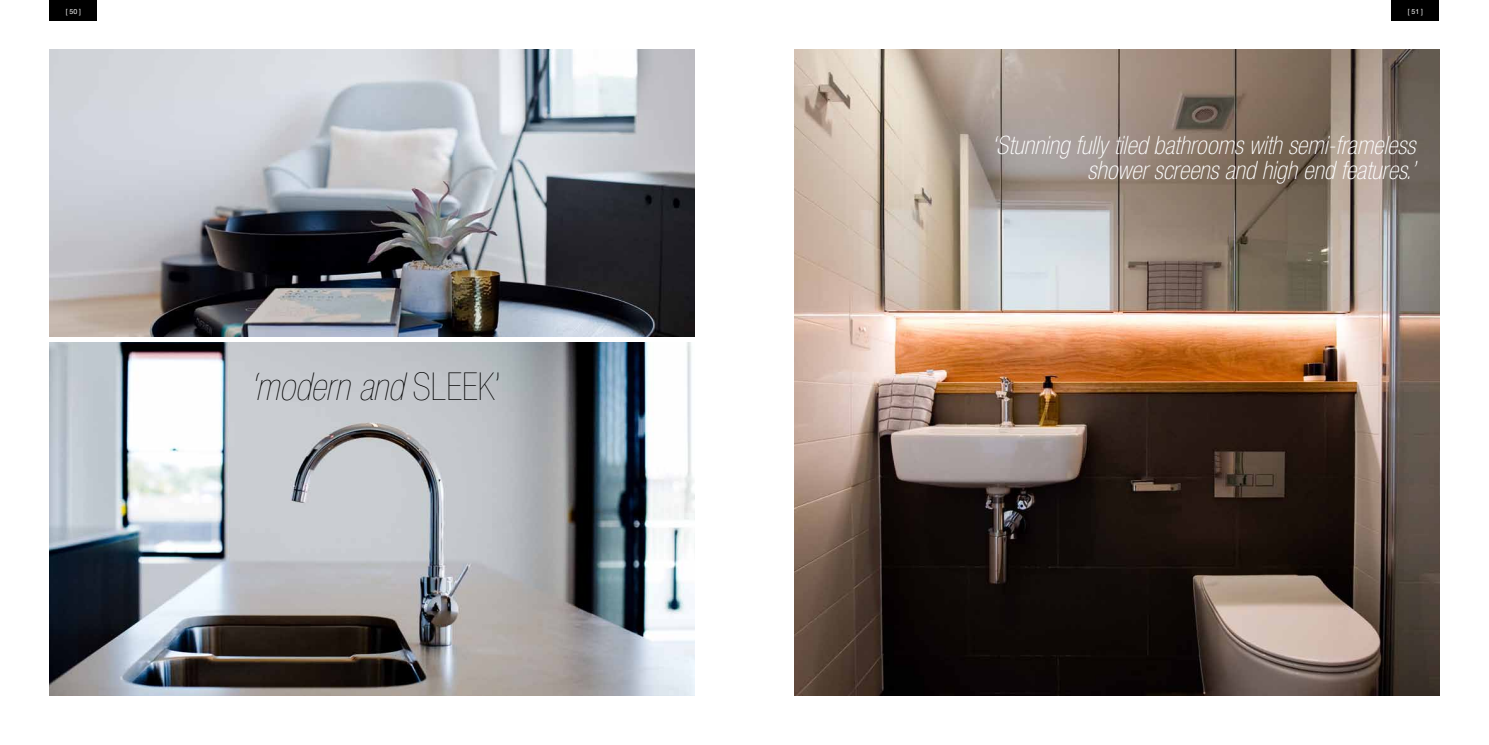
<style>
.page{position:relative;width:1489px;height:745px;background:#fff}
.page>*{position:absolute;margin:0;border:0;box-sizing:border-box;transform-origin:0 0}
.t1{font:italic 200 condensed 38.5px "Helvetica Neue LT Std";color:#000}
.t2{font:italic 100 condensed 25.38px/25.4px "Helvetica Neue LT Std";color:#fff;text-align:right}
.t3{font:7px "Helvetica Neue LT Std";color:#fff}
.s1{font-style:normal}
</style>
<div class="page">
<div style="left:50px;top:0;width:47px;height:20px;background:#000"></div>
<div style="left:1391px;top:0;width:48px;height:20px;background:#000"></div>
<img style="left:50px;top:50px;width:644px;height:286px">
<img style="left:50px;top:342px;width:644px;height:352px">
<img style="left:794px;top:50px;width:645px;height:644px">
<p class="t3" style="left:66px;top:7px;width:17px">[ 50 ]</p>
<p class="t3" style="left:1407px;top:7px;width:17px">[ 51 ]</p>
<h1 class="t1" style="left:249px;top:365px;width:254px">‘modern and <span class="s1">SLEEK’</span></h1>
<p class="t2" style="left:991px;top:133px;width:425px">‘Stunning fully tiled bathrooms with semi-frameless shower screens and high end features.’</p>
</div>
